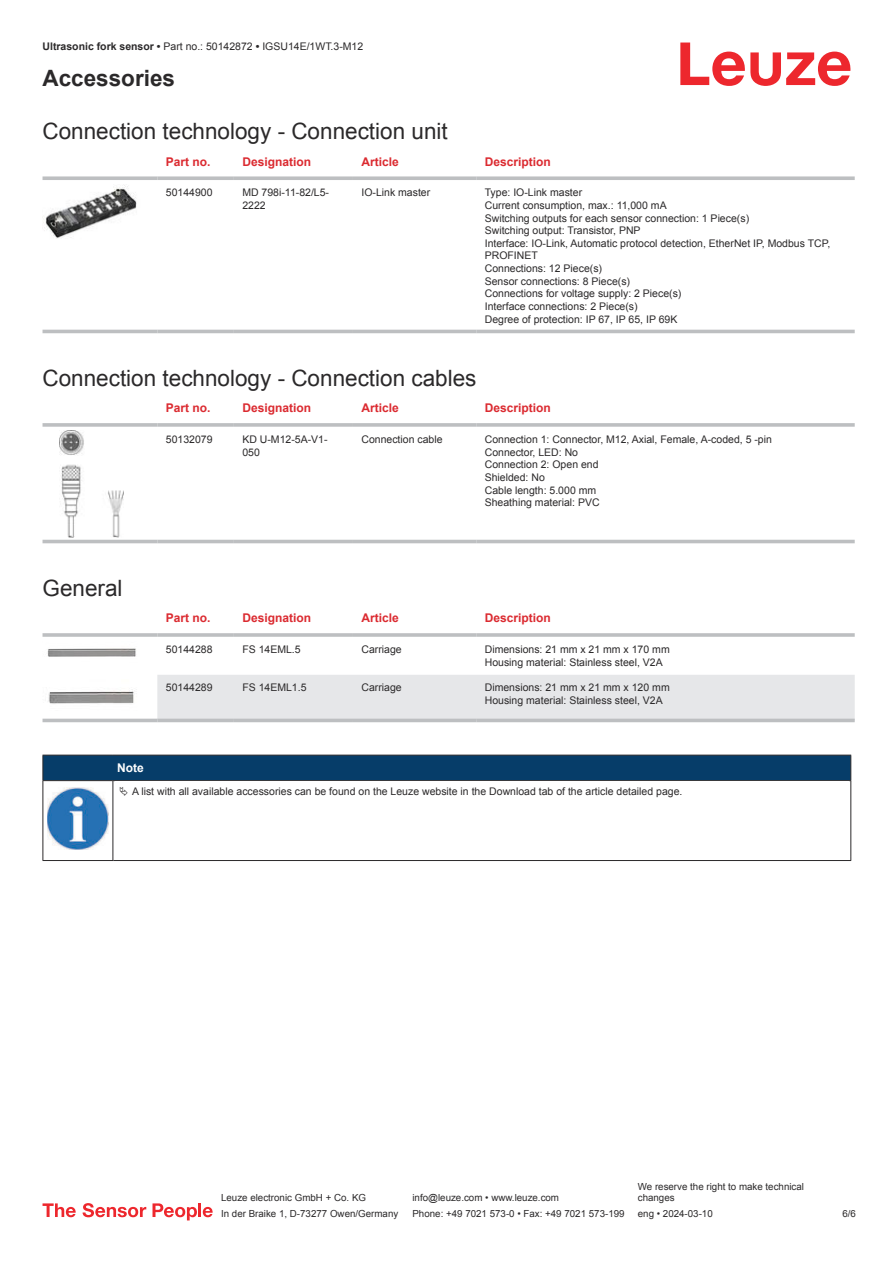
<style>
.page{position:relative;width:893px;height:1263px;background:#fff}
.page>*{position:absolute;margin:0;border:0;box-sizing:border-box;transform-origin:0 0}
.t1{font:22.5px "Arial";color:#2b292a}
.t2{font:700 22.5px "Arial";color:#2b292a}
.t3{font:700 12px "Arial";color:#db2a30}
.t4{font:700 12px "Arial";color:#fff}
.t5{font:10.5px/12.6px "Arial";color:#2b292a}
.t6{font:9.75px/11.7px "Arial";color:#2b292a}
.s1{font-weight:700}
</style>
<div class="page">
<svg style="left:680px;top:43px;width:170px;height:43px"></svg>
<div style="left:43px;top:329px;width:812px;height:5px;background:#eeefef"></div>
<svg style="left:43px;top:176px;width:114px;height:4px"></svg>
<svg style="left:157px;top:176px;width:77px;height:4px"></svg>
<svg style="left:234px;top:176px;width:119px;height:4px"></svg>
<svg style="left:353px;top:176px;width:123px;height:4px"></svg>
<svg style="left:476px;top:176px;width:379px;height:4px;background:#c4c6c8"></svg>
<hr style="left:43px;top:330px;width:114px;height:3px;background:#bdbfc1">
<hr style="left:157px;top:330px;width:77px;height:3px;background:#bdbfc1">
<hr style="left:234px;top:330px;width:119px;height:3px;background:#bdbfc1">
<hr style="left:353px;top:330px;width:123px;height:3px;background:#bdbfc1">
<hr style="left:476px;top:330px;width:379px;height:3px;background:#bdbfc1">
<img style="left:43px;top:185px;width:94px;height:54px">
<svg style="left:43px;top:430px;width:812px;height:114px"></svg>
<svg style="left:43px;top:423px;width:114px;height:4px"></svg>
<hr style="left:157px;top:423px;width:77px;height:4px;background:#c5c7c9">
<svg style="left:234px;top:423px;width:119px;height:4px"></svg>
<svg style="left:353px;top:423px;width:123px;height:4px"></svg>
<hr style="left:476px;top:423px;width:379px;height:4px;background:#c5c7c9">
<hr style="left:43px;top:540px;width:114px;height:3px;background:#bdbfc1">
<hr style="left:157px;top:540px;width:77px;height:3px;background:#bdbfc1">
<hr style="left:234px;top:540px;width:119px;height:3px;background:#bdbfc1">
<hr style="left:353px;top:540px;width:123px;height:3px;background:#bdbfc1">
<hr style="left:476px;top:540px;width:379px;height:3px;background:#bdbfc1">
<img style="left:59px;top:431px;width:65px;height:106px">
<svg style="left:43px;top:718px;width:812px;height:5px"></svg>
<div style="left:157px;top:675px;width:698px;height:44px;background:#e6e7e9"></div>
<hr style="left:43px;top:633px;width:114px;height:4px;background:#c3c5c7">
<svg style="left:157px;top:633px;width:77px;height:4px"></svg>
<hr style="left:234px;top:633px;width:119px;height:4px;background:#c4c6c7">
<hr style="left:353px;top:633px;width:123px;height:4px;background:#c3c5c7">
<svg style="left:476px;top:633px;width:379px;height:4px;background:#c3c5c7"></svg>
<hr style="left:43px;top:719px;width:114px;height:3px;background:#bdbfc1">
<hr style="left:157px;top:719px;width:77px;height:3px;background:#bdbfc1">
<hr style="left:234px;top:719px;width:119px;height:3px;background:#bdbfc1">
<hr style="left:353px;top:719px;width:123px;height:3px;background:#bdbfc1">
<hr style="left:476px;top:719px;width:379px;height:3px;background:#bdbfc1">
<img style="left:47px;top:648px;width:89px;height:9px">
<img style="left:48px;top:689px;width:86px;height:15px">
<div style="left:43px;top:755px;width:808px;height:26px;background:#063d69"></div>
<hr style="left:113px;top:780px;width:738px;height:1px;background:#2b292a">
<hr style="left:43px;top:781px;width:1px;height:75px;background:#2b292a">
<hr style="left:113px;top:781px;width:1px;height:75px;background:#2b292a">
<hr style="left:850px;top:781px;width:1px;height:75px;background:#2b292a">
<hr style="left:43px;top:860px;width:70px;height:1px;background:#2b292a">
<hr style="left:113px;top:860px;width:738px;height:1px;background:#2b292a">
<img style="left:47px;top:787px;width:61px;height:63px">
<svg style="left:43px;top:1203px;width:33px;height:14px"></svg>
<svg style="left:83px;top:1203px;width:63px;height:14px"></svg>
<svg style="left:153px;top:1203px;width:44px;height:17px"></svg>
<hr style="left:198px;top:1203px;width:3px;height:14px;background:#ed272d">
<svg style="left:203px;top:1207px;width:10px;height:10px"></svg>
<p class="t5" style="left:43px;top:41px;width:322px"><span class="s1">Ultrasonic fork sensor •</span> Part no.: 50142872 <span class="s1">•</span> IGSU14E/1WT.3-M12</p>
<h1 class="t2" style="left:43px;top:70px;width:134px">Accessories</h1>
<h1 class="t1" style="left:43px;top:123px;width:407px">Connection technology - Connection unit</h1>
<p class="t3" style="left:166px;top:157px;width:46px">Part no.</p>
<p class="t3" style="left:242px;top:157px;width:70px">Designation</p>
<p class="t3" style="left:361px;top:157px;width:39px">Article</p>
<p class="t3" style="left:485px;top:157px;width:68px">Description</p>
<p class="t5" style="left:166px;top:187px;width:48px">50144900</p>
<p class="t5" style="left:242px;top:187px;width:88px">MD 798i-11-82/L5-<br>2222</p>
<p class="t5" style="left:361px;top:187px;width:70px">IO-Link master</p>
<p class="t5" style="left:485px;top:187px;width:347px">Type: IO-Link master<br>Current consumption, max.: 11,000 mA<br>Switching outputs for each sensor connection: 1 Piece(s)<br>Switching output: Transistor, PNP<br>Interface: IO-Link, Automatic protocol detection, EtherNet IP, Modbus TCP, PROFINET<br>Connections: 12 Piece(s)<br>Sensor connections: 8 Piece(s)<br>Connections for voltage supply: 2 Piece(s)<br>Interface connections: 2 Piece(s)<br>Degree of protection: IP 67, IP 65, IP 69K</p>
<h1 class="t1" style="left:43px;top:370px;width:435px">Connection technology - Connection cables</h1>
<p class="t3" style="left:166px;top:403px;width:46px">Part no.</p>
<p class="t3" style="left:242px;top:403px;width:70px">Designation</p>
<p class="t3" style="left:361px;top:403px;width:39px">Article</p>
<p class="t3" style="left:485px;top:403px;width:68px">Description</p>
<p class="t5" style="left:166px;top:434px;width:48px">50132079</p>
<p class="t5" style="left:242px;top:434px;width:87px">KD U-M12-5A-V1-<br>050</p>
<p class="t5" style="left:361px;top:434px;width:83px">Connection cable</p>
<p class="t5" style="left:485px;top:434px;width:289px">Connection 1: Connector, M12, Axial, Female, A-coded, 5 -pin<br>Connector, LED: No<br>Connection 2: Open end<br>Shielded: No<br>Cable length: 5.000 mm<br>Sheathing material: PVC</p>
<h1 class="t1" style="left:43px;top:580px;width:82px">General</h1>
<p class="t3" style="left:166px;top:614px;width:46px">Part no.</p>
<p class="t3" style="left:242px;top:614px;width:70px">Designation</p>
<p class="t3" style="left:361px;top:614px;width:39px">Article</p>
<p class="t3" style="left:485px;top:614px;width:68px">Description</p>
<p class="t5" style="left:166px;top:644px;width:48px">50144288</p>
<p class="t5" style="left:242px;top:644px;width:60px">FS 14EML.5</p>
<p class="t5" style="left:361px;top:644px;width:42px">Carriage</p>
<p class="t5" style="left:485px;top:644px;width:186px">Dimensions: 21 mm x 21 mm x 170 mm<br>Housing material: Stainless steel, V2A</p>
<p class="t5" style="left:166px;top:682px;width:48px">50144289</p>
<p class="t5" style="left:242px;top:682px;width:66px">FS 14EML1.5</p>
<p class="t5" style="left:361px;top:682px;width:42px">Carriage</p>
<p class="t5" style="left:485px;top:682px;width:186px">Dimensions: 21 mm x 21 mm x 120 mm<br>Housing material: Stainless steel, V2A</p>
<p class="t4" style="left:117px;top:763px;width:28px">Note</p>
<p class="t5" style="left:132px;top:786px;width:552px">A list with all available accessories can be found on the Leuze website in the Download tab of the article detailed page.</p>
<p class="t6" style="left:221px;top:1193px;width:146px">Leuze electronic GmbH + Co. KG</p>
<p class="t6" style="left:412px;top:1193px;width:148px">info@leuze.com • www.leuze.com</p>
<p class="t6" style="left:638px;top:1181px;width:168px">We reserve the right to make technical changes</p>
<p class="t6" style="left:221px;top:1209px;width:179px">In der Braike 1, D-73277 Owen/Germany</p>
<p class="t6" style="left:412px;top:1209px;width:214px">Phone: +49 7021 573-0 • Fax: +49 7021 573-199</p>
<p class="t6" style="left:638px;top:1209px;width:76px">eng • 2024-03-10</p>
<p class="t6" style="left:842px;top:1209px;width:15px">6 /6</p>
</div>
